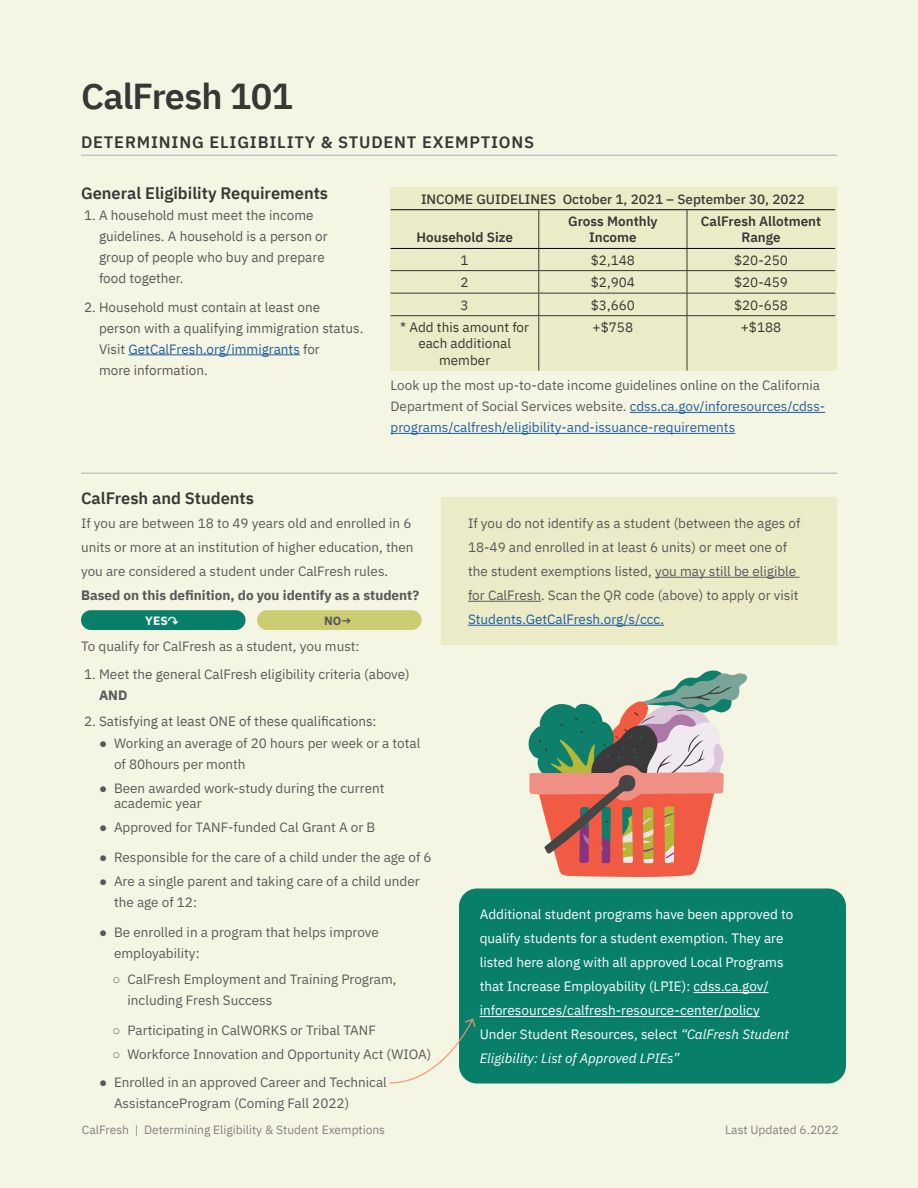
<style>
.page{position:relative;width:918px;height:1188px;background:#f5f5e3}
.page>*{position:absolute;margin:0;border:0;box-sizing:border-box;transform-origin:0 0}
.Heading_1{font:600 36px "IBM Plex Sans";letter-spacing:-.02em;color:#383736}
.Heading_3{font:600 16.5px "IBM Plex Sans";color:#383736}
.Heading_2{font:600 16.5px "IBM Plex Sans";letter-spacing:.05em;color:#383736}
.Body{font:13.5px/21px "IBM Plex Sans";color:#58595b}
.Body-2{font:13.5px/21px "IBM Plex Sans";color:#58595b}
.t1{font:13.5px/24px "IBM Plex Sans";color:#fff}
.Bullets_Level_2{font:13.5px/21px "IBM Plex Sans";color:#58595b}
.t2{font:13.5px/16.2px "IBM Plex Sans";color:#383736;text-align:center}
.t3{font:600 13.5px/16.2px "IBM Plex Sans";color:#383736;text-align:center}
.Heading_3-2{font:500 13.5px "IBM Plex Sans";color:#383736}
.t4{font:12px "IBM Plex Sans";color:#868080}
.t5{font:700 12px "IBM Plex Sans";color:#fafafa}
.t6{font:700 12px "IBM Plex Sans";color:#585959}
.s1{color:#215e9e}
.s2{font-weight:700}
.s3{font-family:"Arial"}
.s4{font-style:italic}
</style>
<div class="page">
<div style="left:441px;top:497px;width:396px;height:148px;background:#ebebc7"></div>
<hr style="left:81px;top:155px;width:756px;height:1px;background:#a1b1c8">
<hr style="left:128px;top:354px;width:172px;height:1px;background:#215e9e">
<hr style="left:655px;top:577px;width:144px;height:1px;background:#58595b">
<hr style="left:468px;top:601px;width:73px;height:1px;background:#58595b">
<hr style="left:468px;top:625px;width:196px;height:1px;background:#215e9e">
<div style="left:391px;top:187px;width:446px;height:184px;background:#ebebc7"></div>
<hr style="left:538px;top:210px;width:1px;height:38px;background:#383736">
<hr style="left:687px;top:210px;width:1px;height:38px;background:#383736">
<hr style="left:391px;top:270px;width:148px;height:1px;background:#383736">
<hr style="left:539px;top:270px;width:148px;height:1px;background:#383736">
<hr style="left:687px;top:270px;width:148px;height:1px;background:#383736">
<hr style="left:391px;top:293px;width:148px;height:1px;background:#383736">
<hr style="left:539px;top:293px;width:148px;height:1px;background:#383736">
<svg style="left:538px;top:249px;width:1px;height:66px"></svg>
<hr style="left:687px;top:293px;width:148px;height:1px;background:#383736">
<svg style="left:687px;top:249px;width:1px;height:66px"></svg>
<hr style="left:391px;top:315px;width:148px;height:1px;background:#383736">
<hr style="left:539px;top:315px;width:148px;height:1px;background:#383736">
<hr style="left:538px;top:316px;width:1px;height:55px;background:#383736">
<hr style="left:687px;top:315px;width:148px;height:1px;background:#383736">
<hr style="left:687px;top:316px;width:1px;height:55px;background:#383736">
<hr style="left:391px;top:248px;width:148px;height:1px;background:#000">
<hr style="left:539px;top:248px;width:148px;height:1px;background:#000">
<hr style="left:687px;top:248px;width:148px;height:1px;background:#000">
<hr style="left:391px;top:209px;width:148px;height:1px;background:#000">
<hr style="left:539px;top:209px;width:148px;height:1px;background:#000">
<hr style="left:687px;top:209px;width:148px;height:1px;background:#000">
<hr style="left:630px;top:412px;width:195px;height:1px;background:#215e9e">
<hr style="left:391px;top:433px;width:344px;height:1px;background:#215e9e">
<svg style="left:528px;top:670px;width:219px;height:207px"></svg>
<div style="left:459px;top:888px;width:387px;height:196px;background:#088069;border-radius:18px"></div>
<svg style="left:389px;top:1018px;width:87px;height:66px"></svg>
<hr style="left:81px;top:473px;width:756px;height:1px;background:#a1b1c8">
<div style="left:81px;top:610px;width:165px;height:20px;background:#088069;border-radius:10px"></div>
<div style="left:257px;top:610px;width:165px;height:20px;background:#cccc73;border-radius:10px"></div>
<hr style="left:693px;top:992px;width:76px;height:1px;background:#fff">
<hr style="left:480px;top:1016px;width:280px;height:1px;background:#fff">
<h1 class="Heading_1" style="left:81px;top:68px;width:214px">CalFresh 101</h1>
<h2 class="Heading_2" style="left:81px;top:129px;width:455px">DETERMINING ELIGIBILITY &amp; STUDENT EXEMPTIONS</h2>
<h3 class="Heading_3" style="left:81px;top:180px;width:249px">General Eligibility Requirements</h3>
<p class="Body-2" style="left:99px;top:204px;width:230px;text-indent:-15px">1. A household must meet the income guidelines. A household is a person or group of people who buy and prepare food together.</p>
<p class="Body-2" style="left:99px;top:295px;width:266px;text-indent:-15px">2. Household must contain at least one person with a qualifying immigration status.<br>Visit <span class="s1">GetCalFresh.org/immigrants</span> for<br>more information.</p>
<h3 class="Heading_3-2" style="left:421px;top:188px;width:385px">INCOME GUIDELINES October 1, 2021 – September 30, 2022</h3>
<p class="t3" style="left:416px;top:228px;width:98px">Household Size</p>
<p class="t3" style="left:568px;top:212px;width:91px">Gross Monthly<br>Income</p>
<p class="t3" style="left:701px;top:212px;width:122px">CalFresh Allotment<br>Range</p>
<p class="t2" style="left:461px;top:251px;width:10px">1</p>
<p class="t2" style="left:591px;top:251px;width:46px">$2,148</p>
<p class="t2" style="left:734px;top:251px;width:55px">$20-250</p>
<p class="t2" style="left:461px;top:273px;width:10px">2</p>
<p class="t2" style="left:591px;top:273px;width:46px">$2,904</p>
<p class="t2" style="left:734px;top:273px;width:55px">$20-459</p>
<p class="t2" style="left:461px;top:296px;width:10px">3</p>
<p class="t2" style="left:591px;top:296px;width:46px">$3,660</p>
<p class="t2" style="left:734px;top:296px;width:55px">$20-658</p>
<p class="t2" style="left:400px;top:318px;width:130px">* Add this amount for each additional member</p>
<p class="t2" style="left:593px;top:318px;width:42px">+$758</p>
<p class="t2" style="left:741px;top:318px;width:42px">+$188</p>
<p class="Body" style="left:391px;top:373px;width:436px">Look up the most up-to-date income guidelines online on the California<br>Department of Social Services website. <span class="s1">cdss.ca.gov/inforesources/cdss&shy;programs/calfresh/eligibility-and-issuance-requirements</span></p>
<h3 class="Heading_3" style="left:81px;top:485px;width:175px">CalFresh and Students</h3>
<p class="Body" style="left:81px;top:510px;width:340px;line-height:24px">If you are between 18 to 49 years old and enrolled in 6 units or more at an institution of higher education, then you are considered a student under CalFresh rules.<br><span class="s2">Based on this definition, do you identify as a student?</span></p>
<p class="Body" style="left:81px;top:635px;width:280px">To qualify for CalFresh as a student, you must:</p>
<p class="Body-2" style="left:99px;top:663px;width:312px;text-indent:-15px">1. Meet the general CalFresh eligibility criteria (above)<br><span class="s2">AND</span></p>
<p class="Body-2" style="left:84px;top:710px;width:294px">2. Satisfying at least ONE of these qualifications:</p>
<p class="Body" style="left:114px;top:732px;width:308px;text-indent:-15px"><span class="s3">●</span> Working an average of 20 hours per week or a total of 80hours per month</p>
<p class="Body" style="left:114px;top:780px;width:272px;line-height:15px;text-indent:-15px"><span class="s3">●</span> Been awarded work-study during the current academic year</p>
<p class="Body" style="left:99px;top:816px;width:278px"><span class="s3">●</span> Approved for TANF-funded Cal Grant A or B</p>
<p class="Body" style="left:99px;top:846px;width:334px"><span class="s3">●</span> Responsible for the care of a child under the age of 6</p>
<p class="Body" style="left:114px;top:870px;width:307px;text-indent:-15px"><span class="s3">●</span> Are a single parent and taking care of a child under the age of 12:</p>
<p class="Body" style="left:114px;top:921px;width:266px;text-indent:-15px"><span class="s3">●</span> Be enrolled in a program that helps improve employability:</p>
<p class="Bullets_Level_2" style="left:128px;top:968px;width:271px;text-indent:-15px"><span class="s3">○</span> CalFresh Employment and Training Program, including Fresh Success</p>
<p class="Bullets_Level_2" style="left:112px;top:1019px;width:265px"><span class="s3">○</span> Participating in CalWORKS or Tribal TANF</p>
<p class="Bullets_Level_2" style="left:112px;top:1043px;width:320px"><span class="s3">○</span> Workforce Innovation and Opportunity Act (WIOA)</p>
<p class="Body" style="left:114px;top:1071px;width:274px;text-indent:-15px"><span class="s3">●</span> Enrolled in an approved Career and Technical<br>AssistanceProgram (Coming Fall 2022)</p>
<p class="t5" style="left:145px;top:611px;width:35px">YES↷</p>
<p class="t6" style="left:324px;top:611px;width:30px">NO→</p>
<p class="t4" style="left:82px;top:1121px;width:305px">CalFresh | Determining Eligibility &amp; Student Exemptions</p>
<p class="Body-2" style="left:468px;top:510px;width:334px;line-height:24px">If you do not identify as a student (between the ages of 18-49 and enrolled in at least 6 units) or meet one of the student exemptions listed, you may still be eligible for CalFresh. Scan the QR code (above) to apply or visit <span class="s1">Students.GetCalFresh.org/s/ccc.</span></p>
<p class="t1" style="left:480px;top:901px;width:315px">Additional student programs have been approved to qualify students for a student exemption. They are listed here along with all approved Local Programs that Increase Employability (LPIE): cdss.ca.gov/ inforesources/calfresh-resource-center/policy Under Student Resources, select <span class="s4">“CalFresh Student Eligibility: List of Approved LPIEs”</span></p>
<p class="t4" style="left:725px;top:1121px;width:115px">Last Updated 6.2022</p>
</div>
